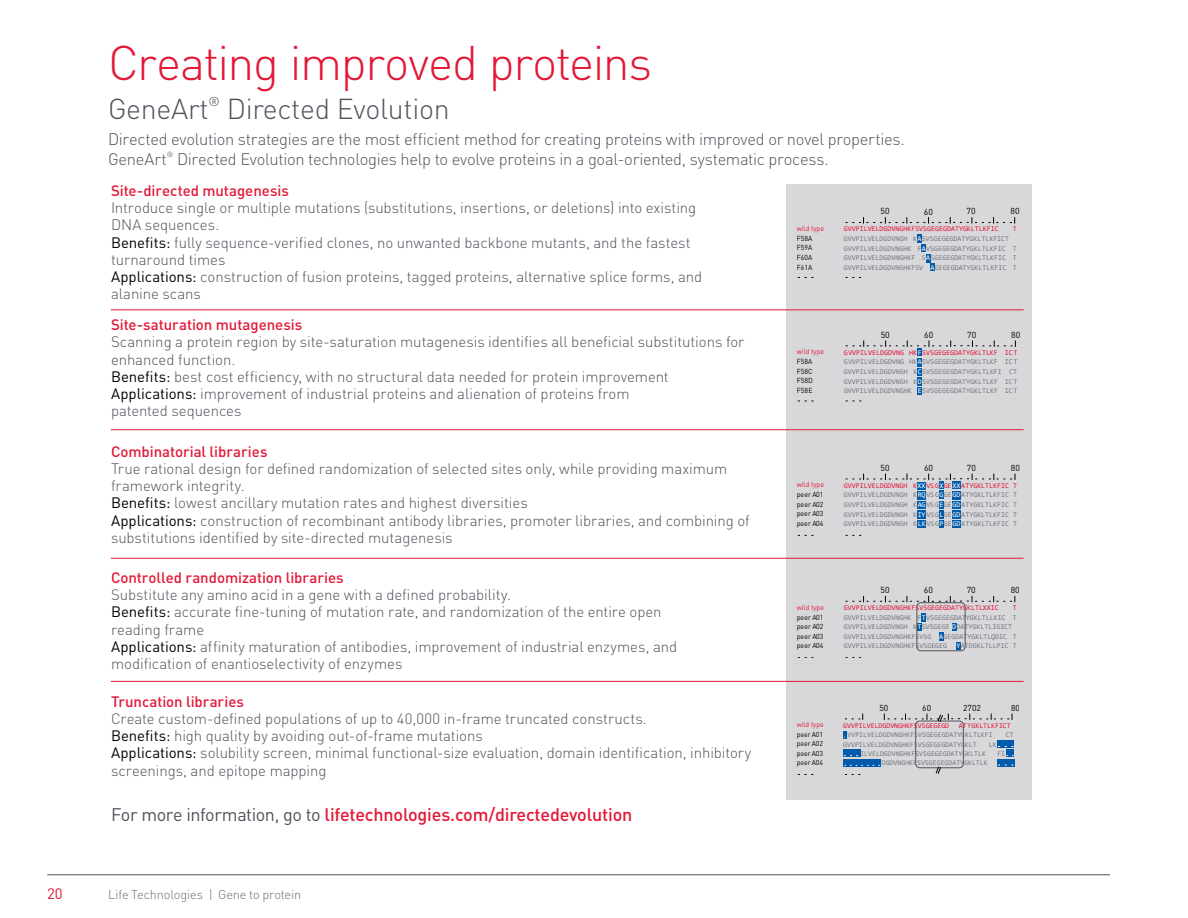
<style>
.page{position:relative;width:1188px;height:918px;background:#fff}
.page>*{position:absolute;margin:0;border:0;box-sizing:border-box;transform-origin:0 0}
.t1{font:300 48px "DIN Pro";letter-spacing:-.025em;color:#e31837}
.t2{font:300 28.5px "DIN Pro";letter-spacing:-.01em;color:#4d525a}
.t3{font:500 18px "DIN Pro";letter-spacing:-.01em;color:#e31837}
.t4{font:300 16.5px/19.5px "DIN Pro";letter-spacing:-.02em;color:#4d525a}
.t5{font:300 15px/17.2px "DIN Pro";letter-spacing:-.005em;color:#4d525a}
.t6{font:500 15px "DIN Pro";letter-spacing:-.005em;color:#e31837}
.t7{font:15px "DIN Pro";color:#e31837}
.t8{font:300 12.75px "DIN Pro";letter-spacing:-.015em;color:#6d6e71}
.t9{font:8.7px "DIN Pro";color:#000}
.t10{font:8.55px "DIN Pro";color:#000}
.t11{font:300 7.35px "DIN Pro";color:#4d525a}
.t12{font:7.2px/9.4px "Consolas";color:#767b7f}
.t13{font:7.2px "Consolas";color:#e31837}
.t14{font:7.2px/9.6px "DIN Pro";color:#000;text-align:justify;scale:.96 1}
.t15{font:7.2px "DIN Pro";color:#e31837;scale:.96 1}
.s1{font-weight:400;color:#000}
.s2{font-weight:400;color:#4d525a}
.s3{color:#fff}
.s4{color:#e31837}
.s5{font-family:"DIN Pro";color:#e31837}
</style>
<div class="page">
<hr style="left:47px;top:874px;width:1063px;height:1px;background:#4d525a">
<div style="left:786px;top:184px;width:245px;height:616px;background:#d8d8db"></div>
<svg style="left:917px;top:234px;width:17px;height:37px"></svg>
<svg style="left:846px;top:218px;width:169px;height:5px"></svg>
<svg style="left:846px;top:341px;width:170px;height:54px"></svg>
<svg style="left:846px;top:474px;width:170px;height:54px"></svg>
<svg style="left:922px;top:613px;width:4px;height:9px"></svg>
<div style="left:917px;top:623px;width:5px;height:8px;background:#005baa"></div>
<svg style="left:939px;top:632px;width:4px;height:9px"></svg>
<div style="left:952px;top:623px;width:5px;height:8px;background:#005baa"></div>
<div style="left:956px;top:642px;width:5px;height:8px;background:#005baa"></div>
<svg style="left:846px;top:596px;width:169px;height:6px"></svg>
<div style="left:917px;top:602px;width:48px;height:49px;border:1px solid #515457;border-radius:4px"></div>
<div style="left:997px;top:740px;width:17px;height:8px;background:#005baa"></div>
<svg style="left:843px;top:714px;width:170px;height:61px"></svg>
<hr style="left:111px;top:310px;width:913px;height:1px;background:#e31837">
<hr style="left:111px;top:429px;width:913px;height:1px;background:#e31837">
<hr style="left:111px;top:558px;width:913px;height:1px;background:#e31837">
<hr style="left:111px;top:681px;width:913px;height:1px;background:#e31837">
<h1 class="t1" style="left:108px;top:30px;width:546px">Creating improved proteins</h1>
<h2 class="t2" style="left:108px;top:89px;width:343px">GeneArt<sup>®</sup> Directed Evolution</h2>
<p class="t4" style="left:108px;top:129px;width:798px">Directed evolution strategies are the most efficient method for creating proteins with improved or novel properties.<br>GeneArt</p>
<p class="t11" style="left:167px;top:150px;width:8px">®</p>
<p class="t4" style="left:177px;top:148px;width:653px">Directed Evolution technologies help to evolve proteins in a goal-oriented, systematic process.</p>
<p class="t6" style="left:111px;top:180px;width:179px">Site-directed mutagenesis</p>
<p class="t5" style="left:111px;top:198px;width:593px">Introduce single or multiple mutations (substitutions, insertions, or deletions) into existing DNA sequences.<br><span class="s1">Benefits:</span> fully sequence-verified clones, no unwanted backbone mutants, and the fastest turnaround times<br><span class="s1">Applications:</span> construction of fusion proteins, tagged proteins, alternative splice forms, and alanine scans</p>
<p class="t6" style="left:111px;top:314px;width:193px">Site-saturation mutagenesis</p>
<p class="t5" style="left:111px;top:333px;width:635px">Scanning a protein region by site-saturation mutagenesis identifies all beneficial substitutions for enhanced function.<br><span class="s1">Benefits:</span> best cost efficiency, with no structural data needed for protein improvement <span class="s1">Applications:</span> improvement of industrial proteins and alienation of proteins from<br>patented sequences</p>
<p class="t6" style="left:111px;top:441px;width:158px">Combinatorial libraries</p>
<p class="t5" style="left:111px;top:459px;width:640px">True rational design for defined randomization of selected sites only, while providing maximum framework integrity.<br><span class="s1">Benefits:</span> lowest ancillary mutation rates and highest diversities<br><span class="s1">Applications:</span> construction of recombinant antibody libraries, promoter libraries, and combining of substitutions identified by site-directed mutagenesis</p>
<p class="t6" style="left:111px;top:567px;width:234px">Controlled randomization libraries</p>
<p class="t5" style="left:111px;top:586px;width:568px">Substitute any amino acid in a gene with a defined probability.<br><span class="s1">Benefits:</span> accurate fine-tuning of mutation rate, and randomization of the entire open reading frame<br><span class="s1">Applications:</span> affinity maturation of antibodies, improvement of industrial enzymes, and modification of enantioselectivity of enzymes</p>
<p class="t6" style="left:111px;top:691px;width:135px">Truncation libraries</p>
<p class="t5" style="left:111px;top:709px;width:642px">Create custom-defined populations of up to 40,000 in-frame truncated constructs.<br><span class="s1">Benefits:</span> high quality by avoiding out-of-frame mutations<br><span class="s1">Applications:</span> solubility screen, minimal functional-size evaluation, domain identification, inhibitory screenings, and epitope mapping</p>
<p class="t3" style="left:111px;top:802px;width:523px"><span class="s2">For more information, go to</span> lifetechnologies.com/directedevolution</p>
<p class="t9" style="left:881px;top:205px;width:11px">50</p>
<p class="t9" style="left:924px;top:206px;width:11px">60</p>
<p class="t9" style="left:967px;top:205px;width:11px">70</p>
<p class="t9" style="left:1011px;top:205px;width:11px">80</p>
<p class="t15" style="left:797px;top:224px;width:30px">wild type</p>
<p class="t13" style="left:844px;top:224px;width:156px">GVVPILVELDGDVNGHKFSVSGEGEGDATYGKLTLKFIC</p>
<p class="t13" style="left:1013px;top:224px;width:5px">T</p>
<p class="t14" style="left:797px;top:233px;width:18px">F58A F59A F60A F61A</p>
<p class="t12" style="left:844px;top:234px;width:174px">GVVPILVELDGDVNGH K<span class="s3">A</span>SVSGEGEGDATYGKLTLKFICT GVVPILVELDGDVNGHK F<span class="s3">A</span>VSGEGEGDATYGKLTLKFIC T GVVPILVELDGDVNGHKF S<span class="s3">A</span>SGEGEGDATYGKLTLKFIC T GVVPILVELDGDVNGHKFSV <span class="s3">A</span>GEGEGDATYGKLTLKFIC T</p>
<p class="t9" style="left:881px;top:329px;width:11px">50</p>
<p class="t9" style="left:924px;top:329px;width:11px">60</p>
<p class="t9" style="left:967px;top:328px;width:11px">70</p>
<p class="t9" style="left:1011px;top:328px;width:11px">80</p>
<p class="t15" style="left:797px;top:347px;width:30px">wild type</p>
<p class="t13" style="left:844px;top:347px;width:175px">GVVPILVELDGDVNG HK<span class="s3">F</span>SVSGEGEGDATYGKLTLKF ICT</p>
<p class="t14" style="left:797px;top:357px;width:18px">F58A F58C F58D F58E</p>
<p class="t12" style="left:844px;top:357px;width:175px;text-align:justify">GVVPILVELDGDVNG HK<span class="s3">A</span>SVSGEGEGDATYGKLTLKF ICT GVVPILVELDGDVNGH K<span class="s3">C</span>SVSGEGEGDATYGKLTLKFI CT GVVPILVELDGDVNGH K<span class="s3">D</span>SVSGEGEGDATYGKLTLKF ICT GVVPILVELDGDVNGHK <span class="s3">E</span>SVSGEGEGDATYGKLTLKF ICT</p>
<p class="t9" style="left:881px;top:462px;width:11px">50</p>
<p class="t9" style="left:924px;top:462px;width:11px">60</p>
<p class="t9" style="left:967px;top:462px;width:11px">70</p>
<p class="t9" style="left:1011px;top:462px;width:11px">80</p>
<p class="t15" style="left:797px;top:480px;width:30px">wild type</p>
<p class="t14" style="left:797px;top:490px;width:29px">peer A01 peer A02 peer A03 peer A04</p>
<p class="t12" style="left:844px;top:480px;width:175px;text-align:justify"><span class="s4">GVVPILVELDGDVNGH K</span><span class="s3">XX</span><span class="s4">VSG</span><span class="s3">X</span><span class="s4">GE</span><span class="s3">XX</span><span class="s4">ATYGKLTLKFIC T </span>GVVPILVELDGDVNGH K<span class="s3">RQ</span>VSG<span class="s3">G</span>GE<span class="s3">GD</span>ATYGKLTLKFIC T GVVPILVELDGDVNGH K<span class="s3">AG</span>VSG<span class="s3">E</span>GE<span class="s3">GD</span>ATYGKLTLKFIC T GVVPILVELDGDVNGH K<span class="s3">IY</span>VSG<span class="s3">L</span>GE<span class="s3">GD</span>ATYGKLTLKFIC T GVVPILVELDGDVNGH K<span class="s3">LK</span>VSG<span class="s3">P</span>GE<span class="s3">GD</span>ATYGKLTLKFIC T</p>
<p class="t9" style="left:881px;top:584px;width:11px">50</p>
<p class="t9" style="left:924px;top:584px;width:11px">60</p>
<p class="t9" style="left:967px;top:584px;width:11px">70</p>
<p class="t9" style="left:1011px;top:584px;width:11px">80</p>
<p class="t15" style="left:797px;top:602px;width:30px">wild type</p>
<p class="t13" style="left:844px;top:603px;width:157px">GVVPILVELDGDVNGHKFSVSGEGEGDATYGKLTLXXIC</p>
<p class="t13" style="left:1013px;top:603px;width:5px">T</p>
<p class="t14" style="left:797px;top:612px;width:29px">peer A01 peer A02 peer A03 peer A04</p>
<p class="t12" style="left:844px;top:612px;width:175px">GVVPILVELDGDVNGHK F<span class="s3">T</span>VSGEGEGDATYGKLTLLKIC T GVVPILVELDGDVNGH K<span class="s3">T</span>SVSGEGE <span class="s3">D</span>DATYGKLTLIGICT GVVPILVELDGDVNGHKFSVSG <span class="s3">A</span>GEGDATYGKLTLQDIC T GVVPILVELDGDVNGHKFSVSGEGEG</p>
<p class="t12" style="left:957px;top:641px;width:62px"><span class="s3">Y</span>ATDGKLTLLPIC T</p>
<p class="t10" style="left:879px;top:702px;width:10px">50</p>
<p class="t10" style="left:922px;top:702px;width:10px">60</p>
<p class="t10" style="left:963px;top:702px;width:19px">2702</p>
<p class="t10" style="left:1011px;top:702px;width:10px">80</p>
<p class="t15" style="left:797px;top:720px;width:29px">wild type</p>
<p class="t14" style="left:797px;top:729px;width:29px">peer A01 peer A02 peer A03 peer A04</p>
<p class="t12" style="left:848px;top:720px;width:165px;text-indent:111px"><span class="s4">AT</span><span class="s5">Y</span><span class="s4">GKLTLKFICT<br></span>VVPILVELDGDVNGHKFSVSGEGEGDATYGKLTLKFI</p>
<p class="t13" style="left:843px;top:720px;width:107px">GVVPILVELDGDVNGHKFSVSGEGEGD</p>
<p class="t12" style="left:1006px;top:730px;width:9px">CT</p>
<p class="t12" style="left:843px;top:739px;width:135px">GVVPILVELDGDVNGHKFSVSGEGEGDATYGKLT</p>
<p class="t12" style="left:989px;top:739px;width:9px">LK</p>
<p class="t12" style="left:860px;top:749px;width:127px">ILVELDGDVNGHKFSVSGEGEGDATYGKLTLK</p>
<p class="t12" style="left:997px;top:749px;width:9px">FI</p>
<p class="t12" style="left:882px;top:758px;width:107px">DGDVNGHKFSVSGEGEGDATYGKLTLK</p>
<p class="t7" style="left:47px;top:884px;width:17px">20</p>
<p class="t8" style="left:108px;top:886px;width:195px">Life Technologies | Gene to protein</p>
</div>
